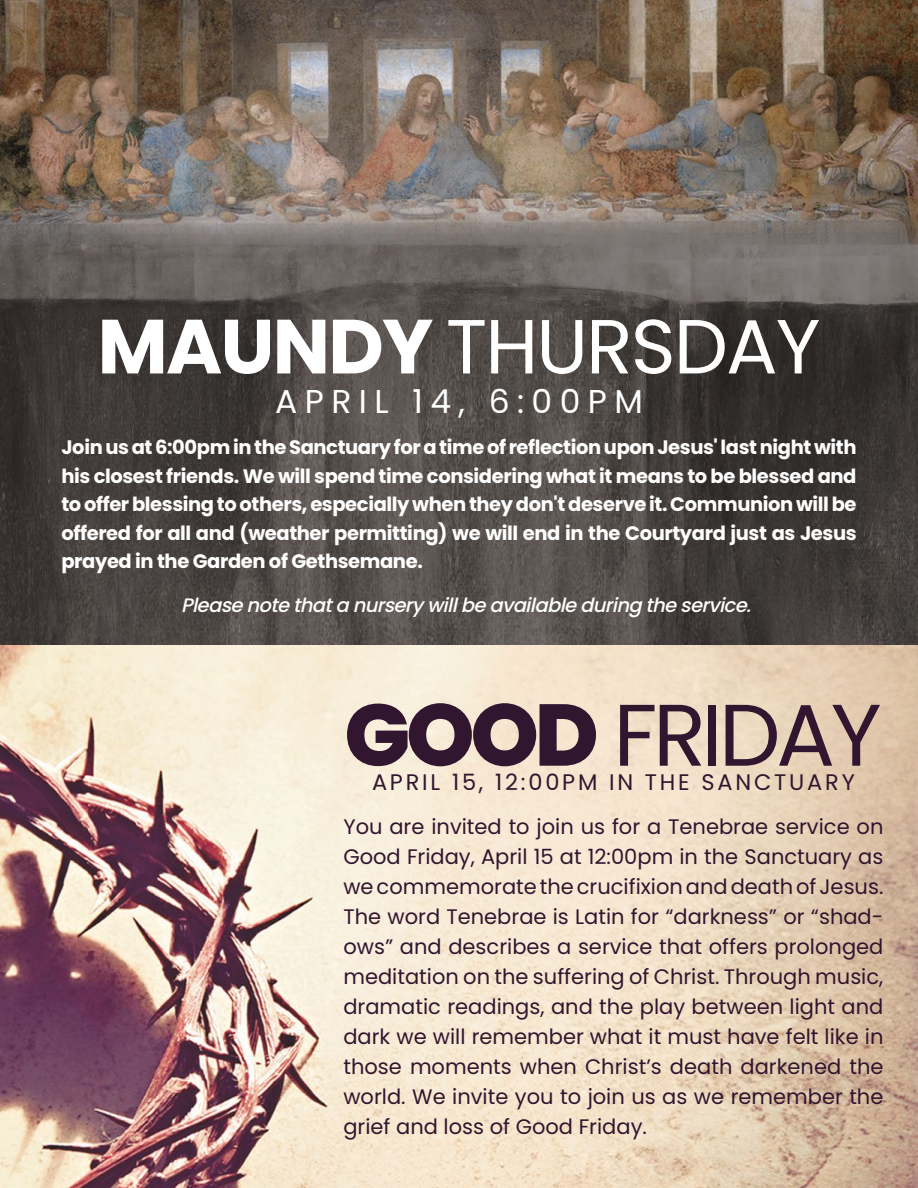
<style>
.page{position:relative;width:918px;height:1188px;background:#fff}
.page>*{position:absolute;margin:0;border:0;box-sizing:border-box;transform-origin:0 0}
.t1{font:87.3px "Poppins";letter-spacing:-.05em;color:#32152f}
.t2{font:76.65px "Poppins";letter-spacing:-.025em;color:#fff}
.t3{font:33px "Poppins";letter-spacing:.225em;color:#fff}
.t4{font:22.5px "Poppins";letter-spacing:.125em;color:#32152f}
.t5{font:21px/30px "Poppins";color:#32152f;text-align:justify}
.t6{font:700 19.5px/28.5px "Poppins";letter-spacing:-.02em;color:#fff;text-align:justify}
.t7{font:italic 500 19.5px "Poppins";color:#fff}
.s1{font-weight:700}
.s2{font-weight:800}
</style>
<div class="page">
<img style="left:0;top:0;width:918px;height:646px">
<img style="left:0;top:646px;width:918px;height:542px">
<h2 class="t2" style="left:98px;top:302px;width:724px"><span class="s1">MAUNDY</span> THURSDAY</h2>
<h3 class="t3" style="left:275px;top:382px;width:369px">APRIL 14, 6:00PM</h3>
<p class="t6" style="left:61px;top:433px;width:797px">Join us at 6:00pm in the Sanctuary for a time of reflection upon Jesus' last night with his closest friends. We will spend time considering what it means to be blessed and to offer blessing to others, especially when they don't deserve it. Communion will be offered for all and (weather permitting) we will end in the Courtyard just as Jesus prayed in the Garden of Gethsemane.</p>
<p class="t7" style="left:181px;top:594px;width:578px">Pleasenotethatanurserywillbeavailableduringtheservice.</p>
<h1 class="t1" style="left:344px;top:685px;width:539px"><span class="s2">GOOD</span> FRIDAY</h1>
<p class="t4" style="left:372px;top:769px;width:484px">APRIL 15, 12:00PM IN THE SANCTUARY</p>
<p class="t5" style="left:343px;top:812px;width:542px">You are invited to join us for a Tenebrae service on Good Friday, April 15 at 12:00pm in the Sanctuary as we commemorate the crucifixion and death of Jesus.<br>The word Tenebrae is Latin for “darkness” or “shad&shy;ows” and describes a service that offers prolonged meditation on the suffering of Christ. Through music, dramatic readings, and the play between light and dark we will remember what it must have felt like in those moments when Christ’s death darkened the world. We invite you to join us as we remember the grief and loss of Good Friday.</p>
</div>
